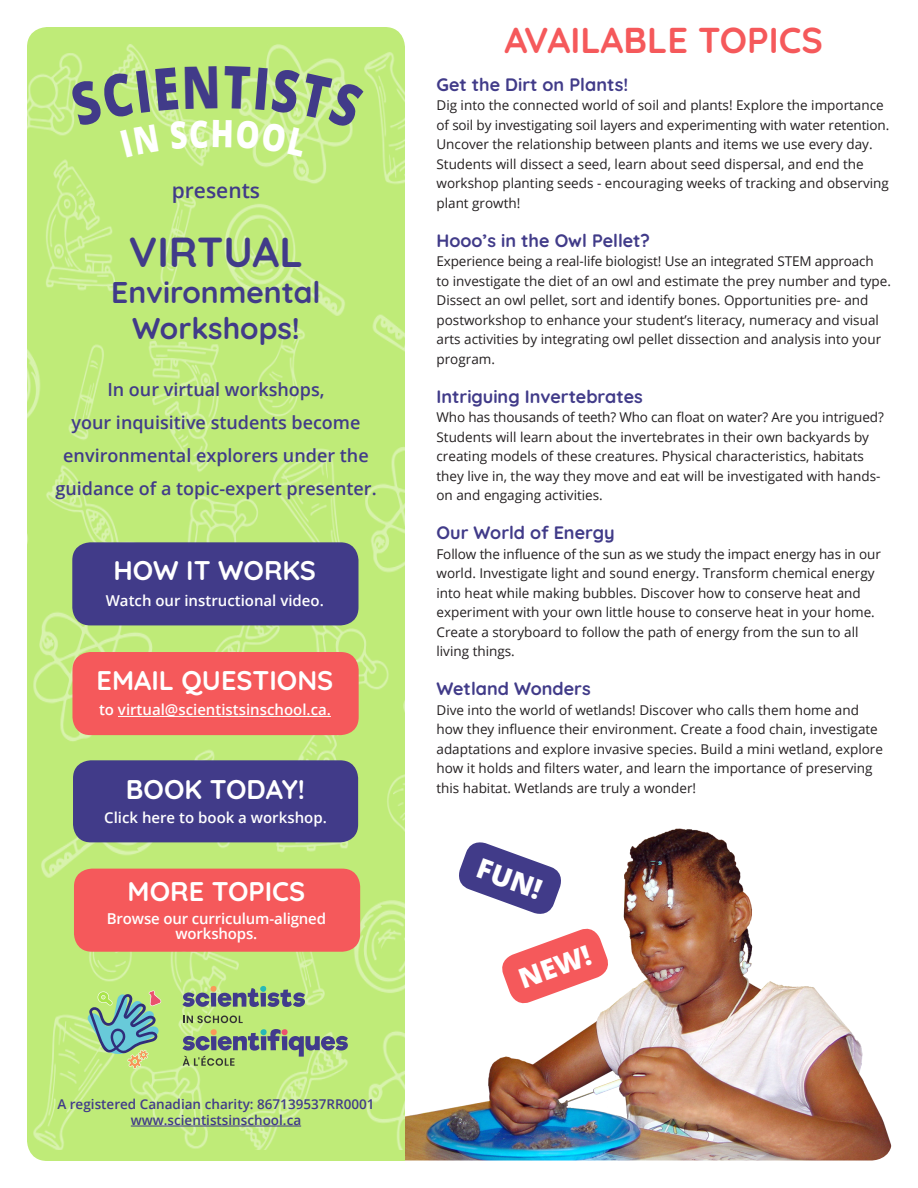
<style>
.page{position:relative;width:918px;height:1188px;background:#fff}
.page>*{position:absolute;margin:0;border:0;box-sizing:border-box;transform-origin:0 0}
.t1{font:700 42px "Quicksand";color:#413b89}
.t2{font:700 36px "Quicksand";color:#f5595b}
.t3{font:700 30px "Quicksand";color:#413b89}
.t4{font:800 27.6px "Open Sans";color:#fff}
.t5{font:700 27px "Quicksand";color:#fff}
.t6{font:600 21px "Open Sans";color:#413b89}
.t7{font:600 18px "Open Sans";color:#413b89}
.t8{font:700 18px "Quicksand";color:#413b89}
.t9{font:600 15px "Open Sans";color:#fff}
.t10{font:13.5px/19.5px "Open Sans";color:#231f20}
.t11{font:600 13.5px "Open Sans";color:#413b89}
</style>
<div class="page">
<img style="left:405px;top:828px;width:487px;height:333px">
<img style="left:27px;top:28px;width:378px;height:553px">
<img style="left:27px;top:581px;width:378px;height:568px">
<hr style="left:131px;top:1126px;width:170px;height:1px;background:#413b89">
<svg style="left:498px;top:925px;width:114px;height:82px"></svg>
<svg style="left:455px;top:838px;width:110px;height:80px"></svg>
<div style="left:72px;top:542px;width:287px;height:83px;background:#413b89;border-radius:18px"></div>
<div style="left:73px;top:760px;width:285px;height:82px;background:#413b89;border-radius:18px"></div>
<div style="left:72px;top:652px;width:287px;height:83px;background:#f5595b;border-radius:18px"></div>
<hr style="left:118px;top:716px;width:213px;height:1px;background:#fff">
<div style="left:74px;top:869px;width:286px;height:83px;background:#f5595b;border-radius:18px"></div>
<svg style="left:182px;top:1029px;width:166px;height:37px;background:#9ab57f"></svg>
<svg style="left:183px;top:1016px;width:60px;height:7px"></svg>
<svg style="left:182px;top:986px;width:123px;height:21px;background:#869a84"></svg>
<svg style="left:87px;top:991px;width:74px;height:78px;background:#93bf95"></svg>
<svg style="left:69px;top:66px;width:295px;height:92px;background:#c2ec7f"></svg>
<p class="t6" style="left:172px;top:176px;width:90px">presents</p>
<p class="t1" style="left:129px;top:219px;width:176px">VIRTUAL</p>
<p class="t3" style="left:111px;top:269px;width:211px">Environmental</p>
<p class="t3" style="left:132px;top:305px;width:169px">Workshops!</p>
<p class="t7" style="left:107px;top:377px;width:219px">In our virtual workshops,</p>
<p class="t7" style="left:71px;top:410px;width:291px">your inquisitive students become</p>
<p class="t7" style="left:63px;top:443px;width:307px">environmental explorers under the</p>
<p class="t7" style="left:55px;top:476px;width:323px">guidance of a topic-expert presenter.</p>
<p class="t5" style="left:114px;top:550px;width:204px">HOW IT WORKS</p>
<p class="t9" style="left:106px;top:590px;width:220px">Watch our instructional video.</p>
<p class="t5" style="left:97px;top:659px;width:238px">EMAIL QUESTIONS</p>
<p class="t9" style="left:99px;top:700px;width:233px">to virtual@scientistsinschool.ca.</p>
<p class="t5" style="left:126px;top:769px;width:181px">BOOK TODAY!</p>
<p class="t9" style="left:104px;top:807px;width:224px">Click here to book a workshop.</p>
<p class="t5" style="left:128px;top:871px;width:179px">MORE TOPICS</p>
<p class="t9" style="left:107px;top:908px;width:221px">Browse our curriculum-aligned</p>
<p class="t9" style="left:176px;top:923px;width:83px">workshops.</p>
<p class="t11" style="left:57px;top:1095px;width:319px">A registered Canadian charity: 867139537RR0001</p>
<p class="t11" style="left:131px;top:1111px;width:172px">www.scientistsinschool.ca</p>
<p class="t2" style="left:505px;top:12px;width:320px">AVAILABLE TOPICS</p>
<p class="t8" style="left:436px;top:70px;width:193px">Get the Dirt on Plants!</p>
<p class="t10" style="left:436px;top:95px;width:454px">Dig into the connected world of soil and plants! Explore the importance of soil by investigating soil layers and experimenting with water retention.<br>Uncover the relationship between plants and items we use every day.<br>Students will dissect a seed, learn about seed dispersal, and end the workshop planting seeds - encouraging weeks of tracking and observing plant growth!</p>
<p class="t8" style="left:436px;top:226px;width:215px">Hooo’s in the Owl Pellet?</p>
<p class="t10" style="left:436px;top:251px;width:456px">Experience being a real-life biologist! Use an integrated STEM approach<br>to investigate the diet of an owl and estimate the prey number and type.<br>Dissect an owl pellet, sort and identify bones. Opportunities pre- and postworkshop to enhance your student’s literacy, numeracy and visual arts activities by integrating owl pellet dissection and analysis into your program.</p>
<p class="t8" style="left:436px;top:382px;width:208px">Intriguing Invertebrates</p>
<p class="t10" style="left:436px;top:407px;width:449px">Who has thousands of teeth? Who can float on water? Are you intrigued?<br>Students will learn about the invertebrates in their own backyards by creating models of these creatures. Physical characteristics, habitats they live in, the way they move and eat will be investigated with hands&shy;on and engaging activities.</p>
<p class="t8" style="left:436px;top:519px;width:180px">Our World of Energy</p>
<p class="t10" style="left:436px;top:544px;width:446px">Follow the influence of the sun as we study the impact energy has in our world. Investigate light and sound energy. Transform chemical energy into heat while making bubbles. Discover how to conserve heat and experiment with your own little house to conserve heat in your home.<br>Create a storyboard to follow the path of energy from the sun to all living things.</p>
<p class="t8" style="left:436px;top:675px;width:156px">Wetland Wonders</p>
<p class="t10" style="left:436px;top:700px;width:448px">Dive into the world of wetlands! Discover who calls them home and how they influence their environment. Create a food chain, investigate adaptations and explore invasive species. Build a mini wetland, explore how it holds and filters water, and learn the importance of preserving this habitat. Wetlands are truly a wonder!</p>
<p class="t4" style="left:485px;top:847px;width:68px;rotate:20deg">FUN!</p>
<p class="t4" style="left:513px;top:960px;width:76px;rotate:-20deg">NEW!</p>
</div>
